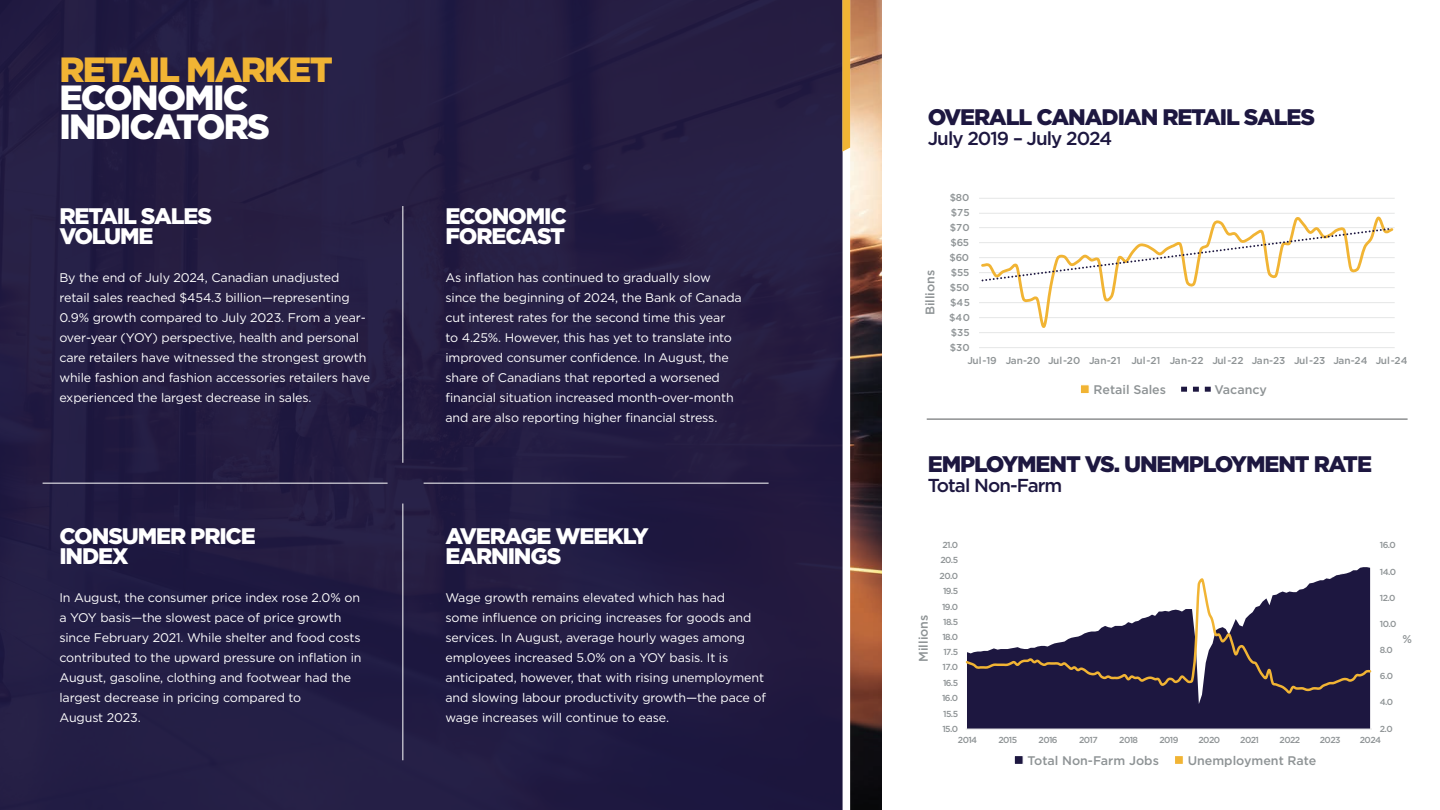
<style>
.page{position:relative;width:1440px;height:810px;background:#fff}
.page>*{position:absolute;margin:0;border:0;box-sizing:border-box;transform-origin:0 0}
.t1{font:900 35px/28.8px "Gotham";letter-spacing:-.05em;color:#fff}
.t2{font:900 22.5px/20px "Gotham";letter-spacing:-.05em;color:#fff}
.t3{font:900 22.5px "Gotham";letter-spacing:-.05em;color:#1d1740}
.t4{font:500 18.75px "Gotham";letter-spacing:-.05em;color:#1d1740}
.t5{font:12.5px/20px "Gotham";letter-spacing:-.01em;color:#fff}
.t6{font:500 12.5px "Gotham";color:#8e9395}
.t7{font:500 11.25px "Gotham";color:#8e9395}
.t8{font:500 10px "Gotham";letter-spacing:.005em;color:#8e9395}
.t9{font:500 8.75px "Gotham";letter-spacing:-.07em;color:#8e9395}
.t10{font:500 8.75px "Gotham";color:#545859}
.s1{color:#f1b434}
</style>
<div class="page">
<img style="left:842px;top:0;width:39px;height:810px">
<div style="left:0;top:0;width:842px;height:810px;background:#241d43"></div>
<div style="left:843px;top:0;width:7px;height:810px;background:#fff"></div>
<svg style="left:842px;top:0;width:8px;height:152px"></svg>
<hr style="left:403px;top:206px;width:1px;height:257px;background:#fff">
<hr style="left:403px;top:504px;width:1px;height:256px;background:#fff">
<hr style="left:424px;top:483px;width:345px;height:1px;background:#fff">
<hr style="left:43px;top:483px;width:345px;height:1px;background:#fff">
<hr style="left:927px;top:419px;width:481px;height:1px;background:#545859">
<svg style="left:967px;top:567px;width:403px;height:162px;fill:#1d1740"></svg>
<hr style="left:966px;top:729px;width:406px;height:1px;background:#e5e6e6">
<svg style="left:965px;top:579px;width:407px;height:115px"></svg>
<hr style="left:979px;top:332px;width:416px;height:1px;background:#e5e6e6">
<hr style="left:979px;top:317px;width:416px;height:1px;background:#e5e6e6">
<hr style="left:979px;top:302px;width:416px;height:1px;background:#e5e6e6">
<hr style="left:979px;top:287px;width:416px;height:1px;background:#e5e6e6">
<hr style="left:979px;top:272px;width:416px;height:1px;background:#e5e6e6">
<hr style="left:979px;top:257px;width:416px;height:1px;background:#e5e6e6">
<hr style="left:979px;top:242px;width:416px;height:1px;background:#e5e6e6">
<hr style="left:979px;top:227px;width:416px;height:1px;background:#e5e6e6">
<hr style="left:979px;top:213px;width:416px;height:1px;background:#e5e6e6">
<hr style="left:979px;top:198px;width:416px;height:1px;background:#e5e6e6">
<hr style="left:979px;top:347px;width:416px;height:1px;background:#e5e6e6">
<svg style="left:981px;top:213px;width:414px;height:115px"></svg>
<svg style="left:982px;top:228px;width:407px;height:53px"></svg>
<div style="left:1080px;top:384px;width:10px;height:10px;background:#f1b434;border:1px solid #fff"></div>
<svg style="left:1181px;top:387px;width:30px;height:5px"></svg>
<div style="left:1014px;top:755px;width:10px;height:10px;background:#1d1740;border:1px solid #fff"></div>
<div style="left:1174px;top:755px;width:10px;height:10px;background:#f1b434;border:1px solid #fff"></div>
<p class="t1" style="left:59px;top:55px;width:275px"><span class="s1">RETAIL MARKET<br></span>ECONOMIC<br>INDICATORS</p>
<p class="t2" style="left:59px;top:206px;width:154px">RETAIL SALES<br>VOLUME</p>
<p class="t5" style="left:59px;top:267px;width:312px">By the end of July 2024, Canadian unadjusted retail sales reached $454.3 billion—representing 0.9% growth compared to July 2023. From a year&shy;over-year (YOY) perspective, health and personal care retailers have witnessed the strongest growth while fashion and fashion accessories retailers have experienced the largest decrease in sales.</p>
<p class="t2" style="left:59px;top:526px;width:198px">CONSUMER PRICE<br>INDEX</p>
<p class="t5" style="left:59px;top:587px;width:304px">In August, the consumer price index rose 2.0% on a YOY basis—the slowest pace of price growth since February 2021. While shelter and food costs contributed to the upward pressure on inflation in August, gasoline, clothing and footwear had the largest decrease in pricing compared to<br>August 2023.</p>
<p class="t2" style="left:445px;top:206px;width:123px">ECONOMIC<br>FORECAST</p>
<p class="t5" style="left:445px;top:267px;width:298px">As inflation has continued to gradually slow since the beginning of 2024, the Bank of Canada cut interest rates for the second time this year<br>to 4.25%. However, this has yet to translate into improved consumer confidence. In August, the share of Canadians that reported a worsened financial situation increased month-over-month and are also reporting higher financial stress.</p>
<p class="t2" style="left:445px;top:526px;width:205px">AVERAGE WEEKLY<br>EARNINGS</p>
<p class="t5" style="left:445px;top:587px;width:322px">Wage growth remains elevated which has had<br>some influence on pricing increases for goods and services. In August, average hourly wages among employees increased 5.0% on a YOY basis. It is anticipated, however, that with rising unemployment and slowing labour productivity growth—the pace of wage increases will continue to ease.</p>
<p class="t3" style="left:928px;top:102px;width:389px">OVERALL CANADIAN RETAIL SALES</p>
<p class="t4" style="left:928px;top:126px;width:186px">July 2019 – July 2024</p>
<p class="t8" style="left:950px;top:191px;width:21px">$80</p>
<p class="t8" style="left:951px;top:206px;width:20px">$75</p>
<p class="t8" style="left:950px;top:221px;width:21px">$70</p>
<p class="t8" style="left:950px;top:236px;width:20px">$65</p>
<p class="t6" style="left:922px;top:315px;width:47px;rotate:-90deg">Billions</p>
<p class="t8" style="left:949px;top:251px;width:21px">$60</p>
<p class="t8" style="left:951px;top:266px;width:20px">$55</p>
<p class="t8" style="left:950px;top:281px;width:21px">$50</p>
<p class="t8" style="left:950px;top:296px;width:21px">$45</p>
<p class="t8" style="left:949px;top:311px;width:22px">$40</p>
<p class="t8" style="left:951px;top:326px;width:20px">$35</p>
<p class="t8" style="left:950px;top:341px;width:21px">$30</p>
<p class="t8" style="left:968px;top:354px;width:441px">Jul-19 Jan-20 Jul-20 Jan-21 Jul-21 Jan-22 Jul-22 Jan-23 Jul-23 Jan-24 Jul-24</p>
<p class="t8" style="left:1096px;top:379px;width:60px">Retail Sales</p>
<p class="t8" style="left:1202px;top:379px;width:102px">Linear (Retail Sales)</p>
<p class="t6" style="left:1094px;top:382px;width:74px">Retail Sales</p>
<p class="t6" style="left:1214px;top:382px;width:54px">Vacancy</p>
<p class="t3" style="left:928px;top:448px;width:446px">EMPLOYMENT VS. UNEMPLOYMENT RATE</p>
<p class="t4" style="left:928px;top:473px;width:136px">Total Non-Farm</p>
<p class="t6" style="left:915px;top:662px;width:49px;rotate:-90deg">Millions</p>
<p class="t10" style="left:912px;top:653px;width:35px;rotate:-90deg">Millions</p>
<p class="t9" style="left:943px;top:540px;width:17px">21.0</p>
<p class="t9" style="left:941px;top:555px;width:19px">20.5</p>
<p class="t9" style="left:940px;top:570px;width:20px">20.0</p>
<p class="t9" style="left:943px;top:585px;width:17px">19.5</p>
<p class="t9" style="left:942px;top:601px;width:18px">19.0</p>
<p class="t9" style="left:943px;top:616px;width:16px">18.5</p>
<p class="t9" style="left:942px;top:631px;width:17px">18.0</p>
<p class="t9" style="left:943px;top:646px;width:16px">17.5</p>
<p class="t9" style="left:943px;top:661px;width:17px">17.0</p>
<p class="t9" style="left:943px;top:677px;width:17px">16.5</p>
<p class="t9" style="left:942px;top:692px;width:18px">16.0</p>
<p class="t9" style="left:943px;top:708px;width:16px">15.5</p>
<p class="t9" style="left:942px;top:723px;width:17px">15.0</p>
<p class="t9" style="left:1380px;top:540px;width:18px">16.0</p>
<p class="t9" style="left:1380px;top:566px;width:18px">14.0</p>
<p class="t9" style="left:1380px;top:592px;width:17px">12.0</p>
<p class="t9" style="left:1380px;top:618px;width:18px">10.0</p>
<p class="t9" style="left:1380px;top:644px;width:14px">8.0</p>
<p class="t9" style="left:1380px;top:670px;width:15px">6.0</p>
<p class="t9" style="left:1380px;top:696px;width:15px">4.0</p>
<p class="t9" style="left:1380px;top:723px;width:14px">2.0</p>
<p class="t7" style="left:1402px;top:631px;width:11px">%</p>
<p class="t9" style="left:958px;top:735px;width:21px">2014</p>
<p class="t9" style="left:998px;top:735px;width:20px">2015</p>
<p class="t9" style="left:1039px;top:735px;width:21px">2016</p>
<p class="t9" style="left:1079px;top:735px;width:20px">2017</p>
<p class="t9" style="left:1119px;top:735px;width:20px">2018</p>
<p class="t9" style="left:1160px;top:735px;width:21px">2019</p>
<p class="t9" style="left:1199px;top:735px;width:23px">2020</p>
<p class="t9" style="left:1240px;top:735px;width:20px">2021</p>
<p class="t9" style="left:1280px;top:735px;width:22px">2022</p>
<p class="t9" style="left:1320px;top:735px;width:22px">2023</p>
<p class="t9" style="left:1360px;top:735px;width:23px">2024</p>
<p class="t9" style="left:1058px;top:752px;width:83px">Total Non-Farm Jobs</p>
<p class="t9" style="left:1219px;top:752px;width:82px">Unemployment Rate</p>
<p class="t6" style="left:1027px;top:752px;width:133px">Total Non-Farm Jobs</p>
<p class="t6" style="left:1188px;top:752px;width:130px">Unemployment Rate</p>
</div>
